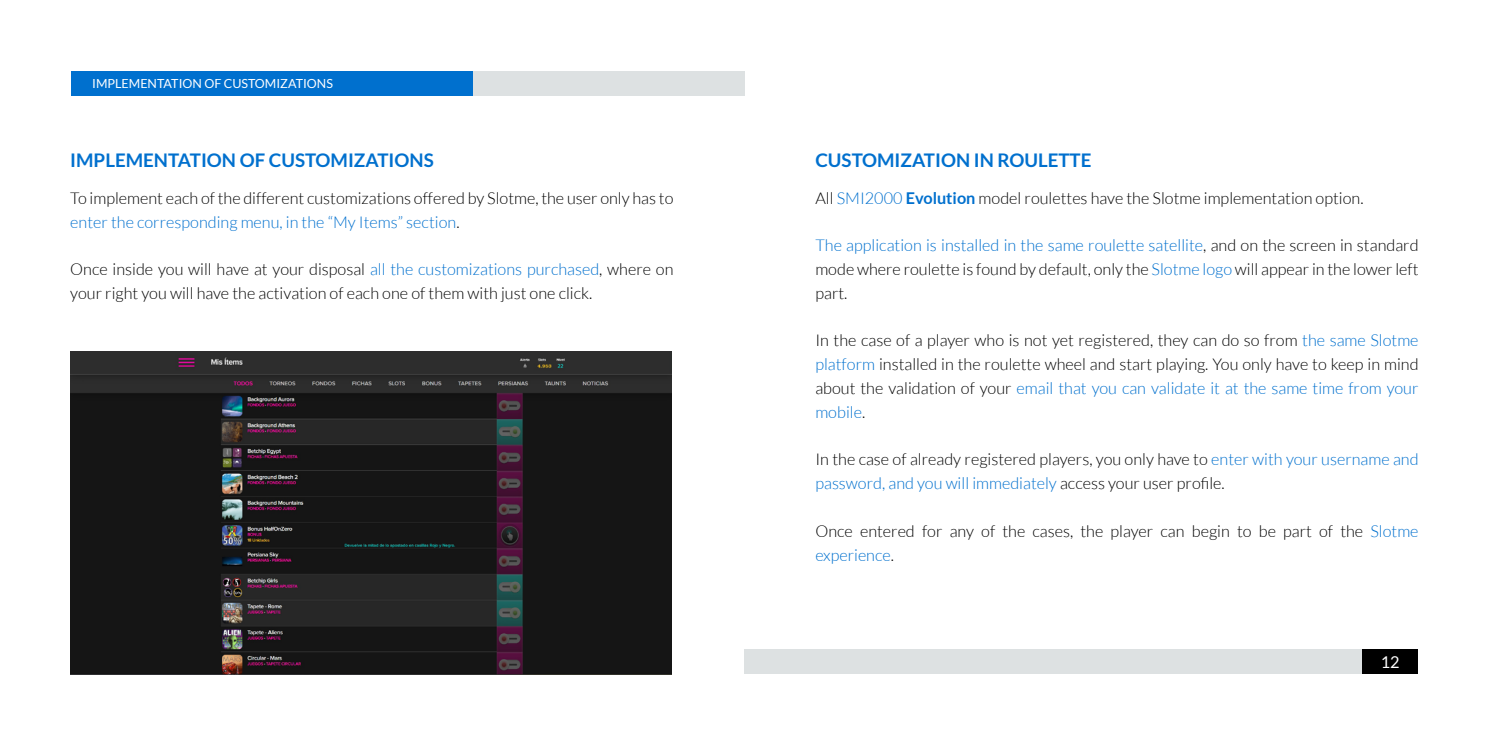
<style>
.page{position:relative;width:1489px;height:745px;background:#fff}
.page>*{position:absolute;margin:0;border:0;box-sizing:border-box;transform-origin:0 0}
.t1{font:700 18.75px "Lato";color:#0070ce}
.t2{font:300 16.25px/23.8px "Lato";color:#000}
.t3{font:16.25px "Lato";color:#fff}
.t4{font:12.5px "Lato";color:#fff}
.s1{color:#0070ce}
.s2{font-weight:700;color:#0070ce}
</style>
<div class="page">
<div style="left:1362px;top:648px;width:55px;height:25px;background:#000"></div>
<div style="left:744px;top:648px;width:618px;height:25px;background:#dde1e2"></div>
<div style="left:472px;top:71px;width:272px;height:25px;background:#dde1e2"></div>
<div style="left:71px;top:71px;width:401px;height:25px;background:#0070ce"></div>
<img style="left:71px;top:351px;width:600px;height:322px">
<p class="t4" style="left:92px;top:77px;width:242px">IMPLEMENTATION OF CUSTOMIZATIONS</p>
<p class="t1" style="left:70px;top:150px;width:365px">IMPLEMENTATION OF CUSTOMIZATIONS</p>
<p class="t2" style="left:70px;top:186px;width:604px">To implement each of the different customizations offered by Slotme, the user only has to <span class="s1">enter the corresponding menu, in the “My Items” section</span>.</p>
<p class="t2" style="left:70px;top:257px;width:604px">Once inside you will have at your disposal <span class="s1">all the customizations purchased</span>, where on your right you will have the activation of each one of them with just one click.</p>
<p class="t1" style="left:815px;top:150px;width:277px">CUSTOMIZATION IN ROULETTE</p>
<p class="t2" style="left:815px;top:186px;width:549px">All <span class="s1">SMI2000</span> <span class="s2">Evolution</span> model roulettes have the Slotme implementation option.</p>
<p class="t2" style="left:815px;top:233px;width:604px;text-align:justify"><span class="s1">The application is installed in the same roulette satellite</span>, and on the screen in standard mode where roulette is found by default, only the <span class="s1">Slotme logo</span> will appear in the lower left part.</p>
<p class="t2" style="left:815px;top:328px;width:604px;text-align:justify">In the case of a player who is not yet registered, they can do so from <span class="s1">the same Slotme platform</span> installed in the roulette wheel and start playing. You only have to keep in mind about the validation of your <span class="s1">email that you can validate it at the same time from your mobile</span>.</p>
<p class="t2" style="left:815px;top:447px;width:604px">In the case of already registered players, you only have to <span class="s1">enter with your username and password, and you will immediately</span> access your user profile.</p>
<p class="t2" style="left:815px;top:518px;width:604px">Once entered for any of the cases, the player can begin to be part of the <span class="s1">Slotme experience</span>.</p>
<p class="t3" style="left:1380px;top:652px;width:20px">12</p>
</div>
